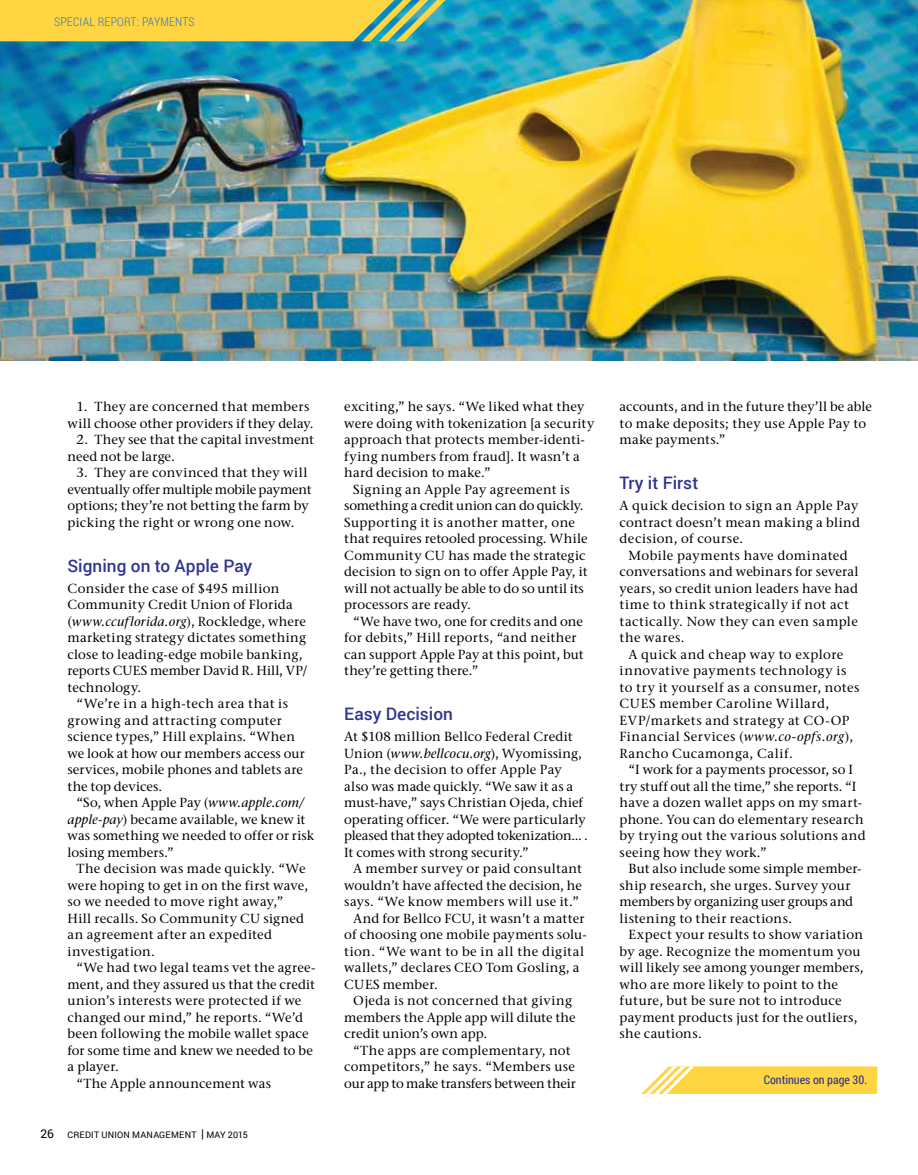
<style>
.page{position:relative;width:918px;height:1175px;background:#fff}
.page>*{position:absolute;margin:0;border:0;box-sizing:border-box;transform-origin:0 0}
.t1{font:500 17.25px "Roboto";color:#30358d}
.t2{font:500 13.2px/16.5px "Stone Ser ITC Std";letter-spacing:.015em;color:#000}
.t3{font:500 13.2px/16.5px "Stone Ser ITC Std";letter-spacing:.035em;color:#000}
.t4{font:500 13.2px "Stone Ser ITC Std";letter-spacing:-.01em;color:#000}
.t5{font:500 13.2px "Stone Ser ITC Std";letter-spacing:.045em;color:#000}
.t6{font:500 13.2px "Stone Ser ITC Std";letter-spacing:-.005em;color:#000}
.t7{font:300 12px "Roboto Condensed";letter-spacing:.02em;color:#3b7bb8}
.t8{font:12px "Roboto Condensed";color:#30358d}
.t9{font:9px "Roboto";letter-spacing:.025em;color:#000}
.s1{font-style:italic}
.s2{font-size:12px}
</style>
<div class="page">
<img style="left:0;top:0;width:918px;height:361px">
<svg style="left:641px;top:1066px;width:237px;height:28px;background:#ffda59"></svg>
<svg style="left:0;top:0;width:446px;height:41px;background:#e6ce4e"></svg>
<p class="t7" style="left:54px;top:13px;width:142px">SPECIAL REPORT: PAYMENTS</p>
<p class="t2" style="left:68px;top:398px;width:248px;text-align:center">1. They are concerned that members will choose other providers if they delay.</p>
<p class="t2" style="left:68px;top:431px;width:248px;text-indent:9px">2. They see that the capital investment need not be large.</p>
<p class="t2" style="left:68px;top:464px;width:246px;text-indent:9px">3. They are convinced that they will eventually offer multiple mobile payment options; they’re not betting the farm by picking the right or wrong one now.</p>
<h1 class="t1" style="left:68px;top:553px;width:186px">Signing on to Apple Pay</h1>
<p class="t2" style="left:67px;top:580px;width:241px">Consider the case of $495 million Community Credit Union of Florida (<span class="s1">www.ccuflorida.org</span>), Rockledge, where marketing strategy dictates something close to leading-edge mobile banking, reports CUES member David R. Hill, VP/ technology.</p>
<p class="t2" style="left:67px;top:695px;width:239px;text-indent:9px">“We’re in a high-tech area that is growing and attracting computer science types,” Hill explains. “When we look at how our members access our services, mobile phones and tablets are the top devices.</p>
<p class="t2" style="left:67px;top:794px;width:248px;text-indent:9px">“So, when Apple Pay (<span class="s1">www.apple.com/ apple-pay</span>) became available, we knew it was something we needed to offer or risk losing members.”</p>
<p class="t2" style="left:67px;top:860px;width:242px;text-indent:9px">The decision was made quickly. “We were hoping to get in on the first wave, so we needed to move right away,”<br>Hill recalls. So Community CU signed an agreement after an expedited investigation.</p>
<p class="t2" style="left:77px;top:959px;width:240px">“We had two legal teams vet the agree-</p>
<p class="t2" style="left:68px;top:976px;width:249px">ment, and they assured us that the credit</p>
<p class="t2" style="left:68px;top:992px;width:235px">union’s interests were protected if we</p>
<p class="t2" style="left:68px;top:1009px;width:237px">changed our mind,” he reports. “We’d</p>
<p class="t2" style="left:68px;top:1025px;width:243px">been following the mobile wallet space</p>
<p class="t2" style="left:68px;top:1042px;width:247px">for some time and knew we needed to be</p>
<p class="t2" style="left:68px;top:1058px;width:53px">a player.</p>
<p class="t2" style="left:77px;top:1075px;width:196px">“The Apple announcement was</p>
<p class="t9" style="left:40px;top:1128px;width:209px"><span class="s2">26</span> CREDIT UNION MANAGEMENT <span class="s2">|</span> MAY 2015</p>
<p class="t2" style="left:344px;top:398px;width:242px">exciting,” he says. “We liked what they</p>
<p class="t2" style="left:344px;top:415px;width:252px">were doing with tokenization [a security</p>
<p class="t2" style="left:344px;top:431px;width:242px">approach that protects member-identi-</p>
<p class="t2" style="left:344px;top:448px;width:237px">fying numbers from fraud]. It wasn’t a</p>
<p class="t2" style="left:344px;top:464px;width:148px">hard decision to make.”</p>
<p class="t2" style="left:353px;top:481px;width:218px">Signing an Apple Pay agreement is</p>
<p class="t4" style="left:344px;top:497px;width:241px">something a credit union can do quickly.</p>
<p class="t3" style="left:344px;top:514px;width:232px">Supporting it is another matter, one</p>
<p class="t2" style="left:344px;top:530px;width:245px">that requires retooled processing. While</p>
<p class="t2" style="left:344px;top:547px;width:243px">Community CU has made the strategic</p>
<p class="t2" style="left:344px;top:563px;width:245px">decision to sign on to offer Apple Pay, it</p>
<p class="t2" style="left:344px;top:580px;width:241px">will not actually be able to do so until its</p>
<p class="t2" style="left:344px;top:596px;width:128px">processors are ready.</p>
<p class="t6" style="left:353px;top:613px;width:231px">“We have two, one for credits and one</p>
<p class="t2" style="left:344px;top:629px;width:234px">for debits,” Hill reports, “and neither</p>
<p class="t2" style="left:344px;top:646px;width:241px">can support Apple Pay at this point, but</p>
<p class="t2" style="left:344px;top:662px;width:136px">they’re getting there.”</p>
<h1 class="t1" style="left:344px;top:702px;width:110px">Easy Decision</h1>
<p class="t2" style="left:344px;top:728px;width:245px">At $108 million Bellco Federal Credit Union (<span class="s1">www.bellcocu.org</span>), Wyomissing, Pa., the decision to offer Apple Pay also was made quickly. “We saw it as a must-have,” says Christian Ojeda, chief operating officer. “We were particularly pleased that they adopted tokenization... .<br>It comes with strong security.”</p>
<p class="t2" style="left:353px;top:860px;width:230px">A member survey or paid consultant</p>
<p class="t2" style="left:344px;top:877px;width:239px">wouldn’t have affected the decision, he</p>
<p class="t2" style="left:344px;top:893px;width:236px">says. “We know members will use it.”</p>
<p class="t2" style="left:353px;top:910px;width:233px">And for Bellco FCU, it wasn’t a matter</p>
<p class="t2" style="left:344px;top:926px;width:244px">of choosing one mobile payments solu-</p>
<p class="t5" style="left:344px;top:943px;width:241px">tion. “We want to be in all the digital</p>
<p class="t2" style="left:344px;top:959px;width:237px">wallets,” declares CEO Tom Gosling, a</p>
<p class="t2" style="left:344px;top:976px;width:95px">CUES member.</p>
<p class="t2" style="left:353px;top:992px;width:220px">Ojeda is not concerned that giving</p>
<p class="t2" style="left:344px;top:1009px;width:233px">members the Apple app will dilute the</p>
<p class="t2" style="left:344px;top:1025px;width:145px">credit union’s own app.</p>
<p class="t2" style="left:353px;top:1042px;width:219px">“The apps are complementary, not</p>
<p class="t2" style="left:344px;top:1058px;width:232px">competitors,” he says. “Members use</p>
<p class="t4" style="left:344px;top:1075px;width:233px">our app to make transfers between their</p>
<p class="t2" style="left:620px;top:398px;width:254px">accounts, and in the future they’ll be able to make deposits; they use Apple Pay to make payments.”</p>
<h1 class="t1" style="left:620px;top:471px;width:80px">Try it First</h1>
<p class="t2" style="left:620px;top:497px;width:242px;text-align:justify">A quick decision to sign an Apple Pay contract doesn’t mean making a blind decision, of course.</p>
<p class="t2" style="left:620px;top:547px;width:240px;text-indent:9px">Mobile payments have dominated conversations and webinars for several years, so credit union leaders have had time to think strategically if not act tactically. Now they can even sample the wares.</p>
<p class="t3" style="left:620px;top:646px;width:241px;text-indent:9px">A quick and cheap way to explore innovative payments technology is to try it yourself as a consumer, notes CUES member Caroline Willard, EVP/markets and strategy at CO-OP Financial Services (<span class="s1">www.co-opfs.org</span>), Rancho Cucamonga, Calif.</p>
<p class="t2" style="left:620px;top:761px;width:247px;text-indent:9px">“I work for a payments processor, so I try stuff out all the time,” she reports. “I have a dozen wallet apps on my smart&shy;phone. You can do elementary research by trying out the various solutions and seeing how they work.”</p>
<p class="t2" style="left:620px;top:860px;width:243px;text-indent:9px">But also include some simple member&shy;ship research, she urges. Survey your members by organizing user groups and listening to their reactions.</p>
<p class="t2" style="left:620px;top:926px;width:245px;text-indent:9px">Expect your results to show variation by age. Recognize the momentum you will likely see among younger members, who are more likely to point to the future, but be sure not to introduce payment products just for the outliers, she cautions.</p>
<p class="t8" style="left:764px;top:1071px;width:105px">Continues on page 30.</p>
</div>
